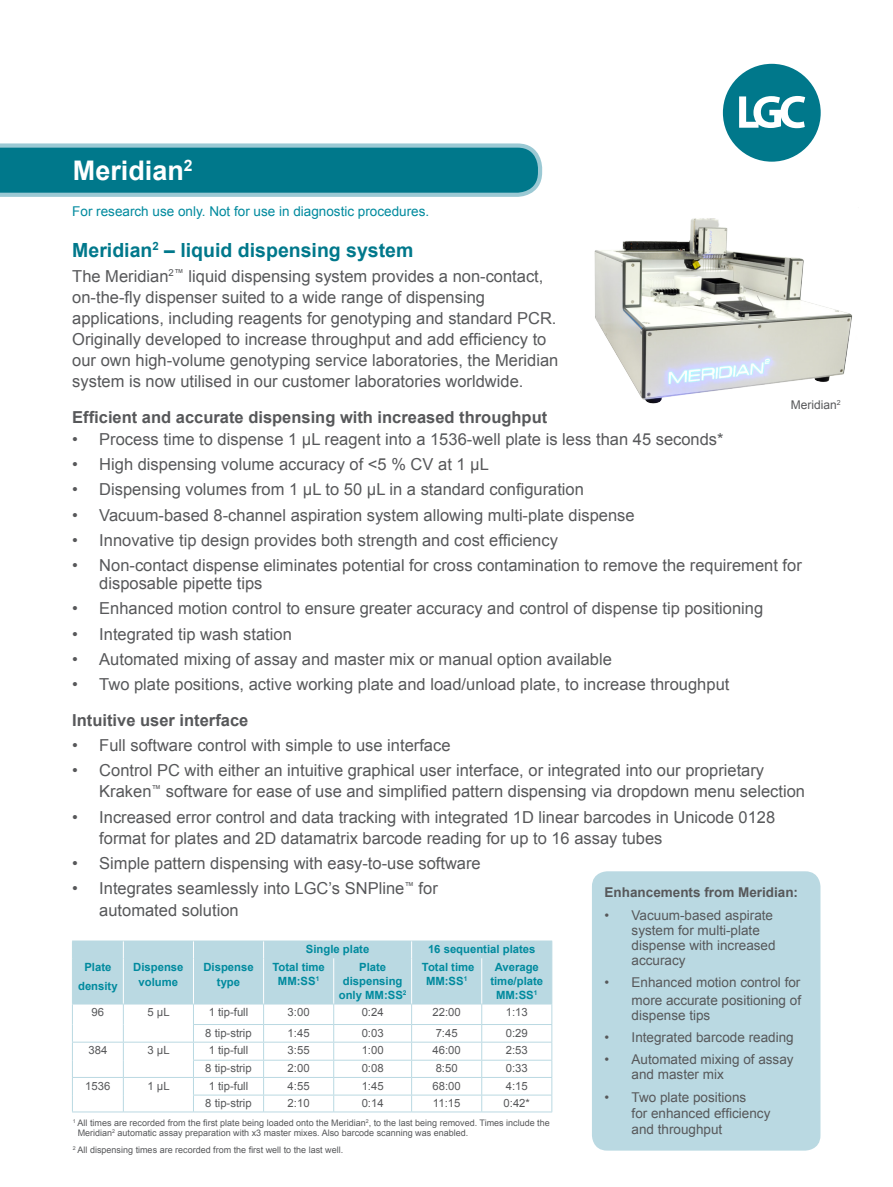
<style>
.page{position:relative;width:893px;height:1187px;background:#fff}
.page>*{position:absolute;margin:0;border:0;box-sizing:border-box;transform-origin:0 0}
.Heading_white{font:700 27px "Arial";color:#fff}
.Subhead{font:700 19.5px "Arial";color:#00788b}
.Body_copy{font:16.5px/21px "Arial";color:#57585a}
.Body_copy-2{font:700 16.5px "Arial";color:#57585a}
.Body_copy-3{font:13.5px/15px "Arial";color:#57585a}
.Research_use_only_te{font:13.5px "Arial";color:#008a9e}
.Body_copy-4{font:700 13.5px "Arial";color:#57585a}
.t1{font:12px "Arial";color:#57585a}
.Body_copy-5{font:11.25px "Arial";color:#57585a}
.Body_copy-6{font:700 11.25px/14.1px "Arial";color:#008a9e;text-align:center}
.Body_copy-7{font:9px/10.5px "Arial";color:#57585a}
</style>
<div class="page">
<svg style="left:0;top:143px;width:542px;height:54px;background:#1d8798"></svg>
<img style="left:594px;top:218px;width:258px;height:185px">
<hr style="left:72px;top:1111px;width:51px;height:1px;background:#bad9e2">
<hr style="left:123px;top:1111px;width:70px;height:1px;background:#bad9e2">
<hr style="left:193px;top:1111px;width:71px;height:1px;background:#bad9e2">
<hr style="left:264px;top:1111px;width:70px;height:1px;background:#bad9e2">
<hr style="left:334px;top:1111px;width:78px;height:1px;background:#bad9e2">
<hr style="left:412px;top:1111px;width:70px;height:1px;background:#bad9e2">
<hr style="left:482px;top:1111px;width:70px;height:1px;background:#bad9e2">
<svg style="left:72px;top:940px;width:480px;height:171px"></svg>
<hr style="left:333px;top:958px;width:1px;height:45px;background:#fff">
<hr style="left:411px;top:958px;width:1px;height:45px;background:#fff">
<div style="left:592px;top:871px;width:228px;height:279px;background:#bad9e2;border-radius:15px"></div>
<svg style="left:723px;top:64px;width:98px;height:98px"></svg>
<p class="Heading_white" style="left:73px;top:152px;width:121px">Meridian<sup>2</sup></p>
<p class="Research_use_only_te" style="left:72px;top:202px;width:358px">For research use only. Not for use in diagnostic procedures.</p>
<p class="Subhead" style="left:72px;top:237px;width:343px">Meridian<sup>2</sup> – liquid dispensing system</p>
<p class="Body_copy" style="left:72px;top:266px;width:488px">The Meridian<sup>2™</sup> liquid dispensing system provides a non-contact, on-the-fly dispenser suited to a wide range of dispensing applications, including reagents for genotyping and standard PCR.<br>Originally developed to increase throughput and add efficiency to our own high-volume genotyping service laboratories, the Meridian system is now utilised in our customer laboratories worldwide.</p>
<p class="Body_copy-2" style="left:72px;top:406px;width:476px">Efficient and accurate dispensing with increased throughput</p>
<p class="Body_copy" style="left:72px;top:428px;width:653px">• Process time to dispense 1 μL reagent into a 1536-well plate is less than 45 seconds*</p>
<p class="Body_copy" style="left:72px;top:454px;width:418px">• High dispensing volume accuracy of &lt;5 % CV at 1 μL</p>
<p class="Body_copy" style="left:72px;top:479px;width:513px">• Dispensing volumes from 1 μL to 50 μL in a standard configuration</p>
<p class="Body_copy" style="left:72px;top:504px;width:564px">• Vacuum-based 8-channel aspiration system allowing multi-plate dispense</p>
<p class="Body_copy" style="left:72px;top:529px;width:487px">• Innovative tip design provides both strength and cost efficiency</p>
<p class="Body_copy" style="left:99px;top:556px;width:704px;line-height:18px;text-indent:-27px">• Non-contact dispense eliminates potential for cross contamination to remove the requirement for disposable pipette tips</p>
<p class="Body_copy" style="left:72px;top:598px;width:692px">• Enhanced motion control to ensure greater accuracy and control of dispense tip positioning</p>
<p class="Body_copy" style="left:72px;top:623px;width:221px">• Integrated tip wash station</p>
<p class="Body_copy" style="left:72px;top:648px;width:541px">• Automated mixing of assay and master mix or manual option available</p>
<p class="Body_copy" style="left:72px;top:674px;width:659px">• Two plate positions, active working plate and load/unload plate, to increase throughput</p>
<p class="Body_copy-2" style="left:72px;top:709px;width:178px">Intuitive user interface</p>
<p class="Body_copy" style="left:72px;top:734px;width:380px">• Full software control with simple to use interface</p>
<p class="Body_copy" style="left:99px;top:760px;width:707px;text-indent:-27px">• Control PC with either an intuitive graphical user interface, or integrated into our proprietary<br>Kraken<sup>™</sup> software for ease of use and simplified pattern dispensing via dropdown menu selection</p>
<p class="Body_copy" style="left:99px;top:806px;width:677px;text-indent:-27px">• Increased error control and data tracking with integrated 1D linear barcodes in Unicode 0128 format for plates and 2D datamatrix barcode reading for up to 16 assay tubes</p>
<p class="Body_copy" style="left:72px;top:852px;width:410px">• Simple pattern dispensing with easy-to-use software</p>
<p class="Body_copy" style="left:72px;top:877px;width:367px">• Integrates seamlessly into LGC’s SNPline<sup>™</sup> for</p>
<p class="Body_copy" style="left:99px;top:900px;width:141px">automated solution</p>
<p class="t1" style="left:791px;top:396px;width:51px">Meridian<sup>2</sup></p>
<p class="Body_copy-4" style="left:605px;top:883px;width:195px">Enhancements from Meridian:</p>
<p class="Body_copy-3" style="left:632px;top:907px;width:146px;text-indent:-27px">• Vacuum-based aspirate system for multi-plate dispense with increased accuracy</p>
<p class="Body_copy-3" style="left:605px;top:973px;width:198px;line-height:18px;text-align:right">• Enhanced motion control for more accurate positioning of</p>
<p class="Body_copy-3" style="left:632px;top:1007px;width:80px">dispense tips</p>
<p class="Body_copy-3" style="left:605px;top:1029px;width:191px">• Integrated barcode reading</p>
<p class="Body_copy-3" style="left:632px;top:1052px;width:164px;text-indent:-27px">• Automated mixing of assay and master mix</p>
<p class="Body_copy-3" style="left:605px;top:1089px;width:143px">• Two plate positions</p>
<p class="Body_copy-3" style="left:632px;top:1105px;width:140px">for enhanced efficiency</p>
<p class="Body_copy-3" style="left:632px;top:1121px;width:92px">and throughput</p>
<p class="Body_copy-6" style="left:306px;top:942px;width:65px">Single plate</p>
<p class="Body_copy-6" style="left:428px;top:942px;width:109px">16 sequential plates</p>
<p class="Body_copy-6" style="left:272px;top:959px;width:54px">Total time<br>MM:SS<sup>1</sup></p>
<p class="Body_copy-6" style="left:339px;top:959px;width:69px">Plate dispensing only MM:SS<sup>2</sup></p>
<p class="Body_copy-6" style="left:422px;top:959px;width:54px">Total time<br>MM:SS<sup>1</sup></p>
<p class="Body_copy-6" style="left:490px;top:959px;width:54px">Average time/plate<br>MM:SS<sup>1</sup></p>
<p class="Body_copy-6" style="left:84px;top:960px;width:29px">Plate</p>
<p class="Body_copy-6" style="left:78px;top:978px;width:41px">density</p>
<p class="Body_copy-6" style="left:133px;top:960px;width:52px">Dispense volume</p>
<p class="Body_copy-6" style="left:203px;top:960px;width:52px">Dispense type</p>
<p class="Body_copy-5" style="left:92px;top:1004px;width:14px">96</p>
<p class="Body_copy-5" style="left:148px;top:1004px;width:24px">5 μL</p>
<p class="Body_copy-5" style="left:209px;top:1004px;width:41px">1 tip-full</p>
<p class="Body_copy-5" style="left:288px;top:1004px;width:24px">3:00</p>
<p class="Body_copy-5" style="left:362px;top:1004px;width:24px">0:24</p>
<p class="Body_copy-5" style="left:432px;top:1004px;width:30px">22:00</p>
<p class="Body_copy-5" style="left:506px;top:1004px;width:24px">1:13</p>
<p class="Body_copy-5" style="left:205px;top:1025px;width:48px">8 tip-strip</p>
<p class="Body_copy-5" style="left:288px;top:1025px;width:24px">1:45</p>
<p class="Body_copy-5" style="left:362px;top:1025px;width:24px">0:03</p>
<p class="Body_copy-5" style="left:436px;top:1025px;width:24px">7:45</p>
<p class="Body_copy-5" style="left:506px;top:1025px;width:24px">0:29</p>
<p class="Body_copy-5" style="left:88px;top:1042px;width:20px">384</p>
<p class="Body_copy-5" style="left:148px;top:1042px;width:24px">3 μL</p>
<p class="Body_copy-5" style="left:209px;top:1042px;width:41px">1 tip-full</p>
<p class="Body_copy-5" style="left:288px;top:1042px;width:24px">3:55</p>
<p class="Body_copy-5" style="left:362px;top:1042px;width:24px">1:00</p>
<p class="Body_copy-5" style="left:432px;top:1042px;width:30px">46:00</p>
<p class="Body_copy-5" style="left:506px;top:1042px;width:24px">2:53</p>
<p class="Body_copy-5" style="left:205px;top:1061px;width:48px">8 tip-strip</p>
<p class="Body_copy-5" style="left:288px;top:1061px;width:24px">2:00</p>
<p class="Body_copy-5" style="left:362px;top:1061px;width:24px">0:08</p>
<p class="Body_copy-5" style="left:436px;top:1061px;width:24px">8:50</p>
<p class="Body_copy-5" style="left:506px;top:1061px;width:24px">0:33</p>
<p class="Body_copy-5" style="left:85px;top:1078px;width:27px">1536</p>
<p class="Body_copy-5" style="left:148px;top:1078px;width:24px">1 μL</p>
<p class="Body_copy-5" style="left:209px;top:1078px;width:41px">1 tip-full</p>
<p class="Body_copy-5" style="left:288px;top:1078px;width:24px">4:55</p>
<p class="Body_copy-5" style="left:362px;top:1078px;width:24px">1:45</p>
<p class="Body_copy-5" style="left:432px;top:1078px;width:30px">68:00</p>
<p class="Body_copy-5" style="left:506px;top:1078px;width:24px">4:15</p>
<p class="Body_copy-5" style="left:205px;top:1095px;width:48px">8 tip-strip</p>
<p class="Body_copy-5" style="left:288px;top:1095px;width:24px">2:10</p>
<p class="Body_copy-5" style="left:362px;top:1095px;width:24px">0:14</p>
<p class="Body_copy-5" style="left:433px;top:1095px;width:29px">11:15</p>
<p class="Body_copy-5" style="left:504px;top:1095px;width:28px">0:42*</p>
<p class="Body_copy-7" style="left:78px;top:1117px;width:474px;text-indent:-5px"><sup>1</sup> All times are recorded from the first plate being loaded onto the Meridian<sup>2</sup>, to the last being removed. Times include the<br>Meridian<sup>2</sup> automatic assay preparation with x3 master mixes. Also barcode scanning was enabled.</p>
<p class="Body_copy-7" style="left:73px;top:1144px;width:272px"><sup>2</sup> All dispensing times are recorded from the first well to the last well.</p>
</div>
